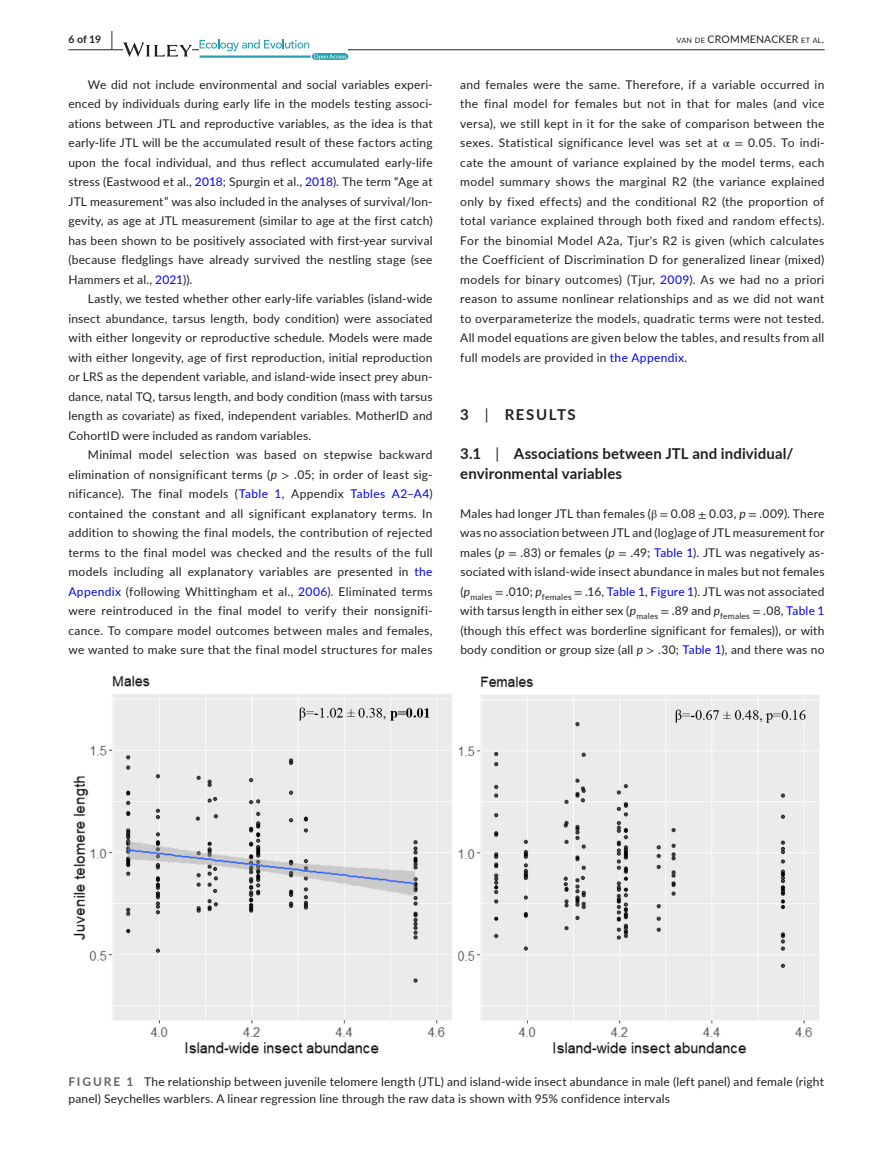
<style>
.page{position:relative;width:893px;height:1174px;background:#fff}
.page>*{position:absolute;margin:0;border:0;box-sizing:border-box;transform-origin:0 0}
.t1{font:700 15px/19.5px "Lato";letter-spacing:.01em;color:#231f20}
.t2{font:700 15px "Lato";letter-spacing:.105em;color:#231f20}
.t3{font:12px/19.5px "Lato";letter-spacing:.015em;color:#231f20;text-align:justify}
.t4{font:10.5px "Lato";letter-spacing:.015em;color:#231f20}
.t5{font:700 10.5px "Lato";color:#231f20}
.s1{font-size:19.5px}
.s2{font-size:7.35px}
.s3{color:#00f}
.s4{font-style:italic}
.s5{font-family:"STIX"}
.s6{font-weight:400}
.s7{font-weight:700;color:#636366}
</style>
<div class="page">
<hr style="left:68px;top:49px;width:756px;height:1px;background:#231f20">
<svg style="left:123px;top:42px;width:69px;height:15px"></svg>
<svg style="left:200px;top:39px;width:148px;height:21px"></svg>
<img style="left:73px;top:676px;width:746px;height:378px">
<p class="t5" style="left:68px;top:31px;width:46px">6 of 19 <span class="s1">|</span></p>
<p class="t4" style="left:677px;top:31px;width:82px"><span class="s2">VAN DE</span> CROMMENA</p>
<p class="t4" style="left:771px;top:31px;width:55px">CKER <span class="s2">ET AL</span>.</p>
<p class="t3" style="left:68px;top:74px;width:366px;text-indent:20px">We did not include environmental and social variables experi&shy;enced by individuals during early life in the models testing associ&shy;ations between JTL and reproductive variables, as the idea is that early-life JTL will be the accumulated result of these factors acting upon the focal individual, and thus reflect accumulated early-life stress (Eastwood et al., <span class="s3">2018</span>; Spurgin et al., <span class="s3">2018</span>). The term “Age at JTL measurement” was also included in the analyses of survival/lon&shy;gevity, as age at JTL measurement (similar to age at the first catch) has been shown to be positively associated with first-year survival (because fledglings have already survived the nestling stage (see Hammers et al., <span class="s3">2021</span>)).</p>
<p class="t3" style="left:68px;top:288px;width:366px;text-indent:19px">Lastly, we tested whether other early-life variables (island-wide insect abundance, tarsus length, body condition) were associated with either longevity or reproductive schedule. Models were made with either longevity, age of first reproduction, initial reproduction or LRS as the dependent variable, and island-wide insect prey abun&shy;dance, natal TQ, tarsus length, and body condition (mass with tarsus length as covariate) as fixed, independent variables. MotherID and CohortID were included as random variables.</p>
<p class="t3" style="left:68px;top:444px;width:366px;text-indent:20px">Minimal model selection was based on stepwise backward elimination of nonsignificant terms (<span class="s4">p</span> <span class="s5">&gt;</span> .05; in order of least sig&shy;nificance). The final models (<span class="s3">Table 1</span>, Appendix <span class="s3">Tables A2–A4</span>) contained the constant and all significant explanatory terms. In addition to showing the final models, the contribution of rejected terms to the final model was checked and the results of the full models including all explanatory variables are presented in <span class="s3">the Appendix</span> (following Whittingham et al., <span class="s3">2006</span>). Eliminated terms were reintroduced in the final model to verify their nonsignifi&shy;cance. To compare model outcomes between males and females, we wanted to make sure that the final model structures for males</p>
<p class="t3" style="left:460px;top:74px;width:366px">and females were the same. Therefore, if a variable occurred in the final model for females but not in that for males (and vice versa), we still kept in it for the sake of comparison between the sexes. Statistical significance level was set at <span class="s5">α =</span> 0.05. To indi&shy;cate the amount of variance explained by the model terms, each model summary shows the marginal R2 (the variance explained only by fixed effects) and the conditional R2 (the proportion of total variance explained through both fixed and random effects).<br>For the binomial Model A2a, Tjur's R2 is given (which calculates the Coefficient of Discrimination D for generalized linear (mixed) models for binary outcomes) (Tjur, <span class="s3">2009</span>). As we had no a priori reason to assume nonlinear relationships and as we did not want to overparameterize the models, quadratic terms were not tested.<br>All model equations are given below the tables, and results from all full models are provided in <span class="s3">the Appendix</span>.</p>
<p class="t2" style="left:460px;top:404px;width:117px">3 <span class="s6">|</span> RESULTS</p>
<p class="t1" style="left:460px;top:443px;width:334px">3.1 <span class="s6">|</span> Associations between JTL and individual/ environmental variables</p>
<p class="t3" style="left:460px;top:503px;width:366px">Males had longer JTL than females (<span class="s5">β =</span> 0.08 <span class="s5">±</span> 0.03, <span class="s4">p</span> <span class="s5">=</span> .009). There was no association between JTL and (log)age of JTL measurement for males (<span class="s4">p</span> <span class="s5">=</span> .83) or females (<span class="s4">p</span> <span class="s5">=</span> .49; <span class="s3">Table 1</span>). JTL was negatively as&shy;sociated with island-wide insect abundance in males but not females (<span class="s4">p</span><sub>males</sub> <span class="s5">=</span> .010; <span class="s4">p</span><sub>females</sub> <span class="s5">=</span> .16, <span class="s3">Table 1</span>, <span class="s3">Figure 1</span>). JTL was not associated with tarsus length in either sex (<span class="s4">p</span><sub>males</sub> <span class="s5">=</span> .89 and <span class="s4">p</span><sub>females</sub> <span class="s5">=</span> .08, <span class="s3">Table 1 </span>(though this effect was borderline significant for females)), or with body condition or group size (all <span class="s4">p</span> <span class="s5">&gt;</span> .30; <span class="s3">Table 1</span>), and there was no</p>
<p class="t3" style="left:68px;top:1073px;width:757px;line-height:16.5px"><span class="s7">FIGURE 1</span> The relationship between juvenile telomere length (JTL) and island-wide insect abundance in male (left panel) and female (right panel) Seychelles warblers. A linear regression line through the raw data is shown with 95% confidence intervals</p>
</div>
